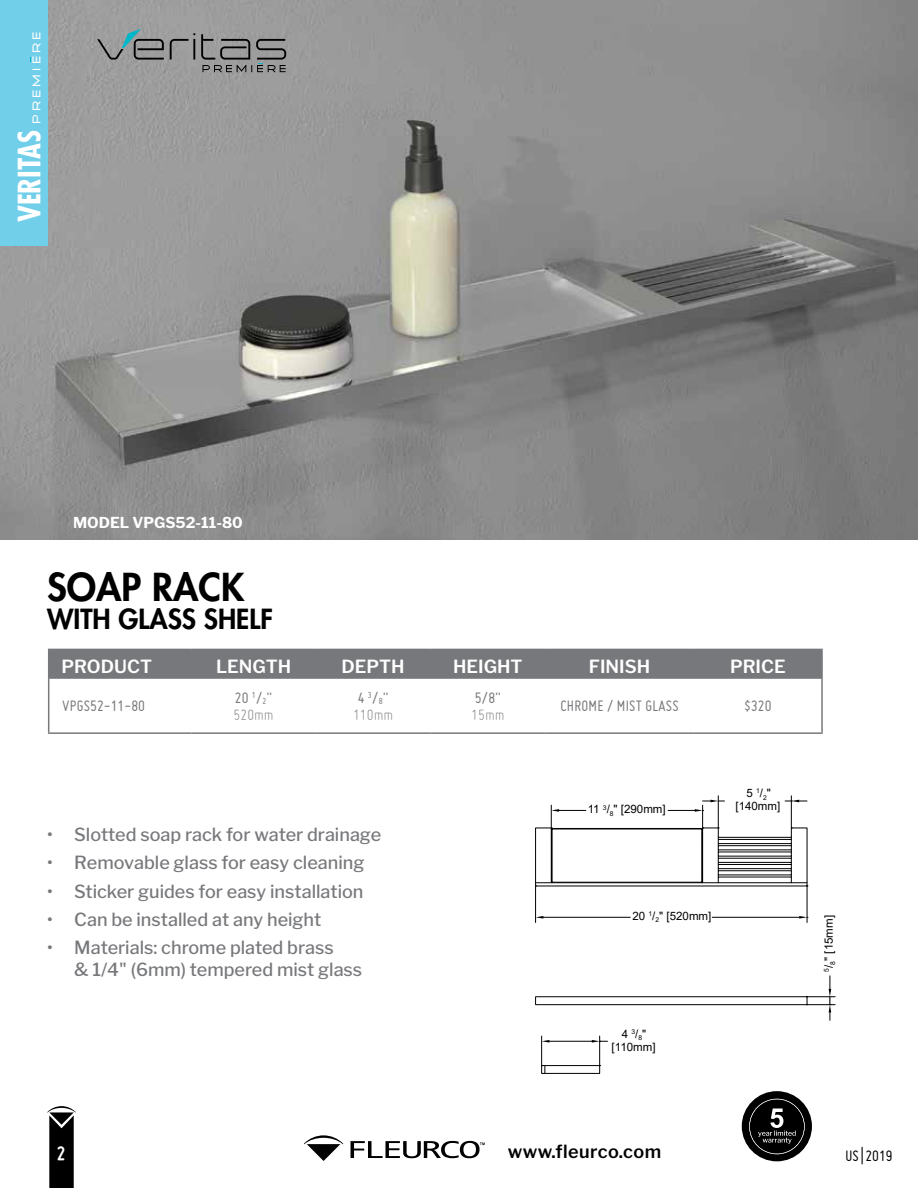
<style>
.page{position:relative;width:918px;height:1188px;background:#fff}
.page>*{position:absolute;margin:0;border:0;box-sizing:border-box;transform-origin:0 0}
.t1{font:800 37.5px "Futura Std";color:#000}
.t2{font:800 27px "Futura Std";color:#000}
.t3{font:700 21px "Miso";color:#fff}
.t4{font:500 18px/21.6px "Libre Franklin";color:#77787b}
.t5{font:600 18px "Libre Franklin";color:#fff}
.t6{font:600 18px "Libre Franklin";letter-spacing:.025em;color:#000}
.t7{font:16.5px "Miso";letter-spacing:.015em;color:#77787b}
.t8{font:300 16.5px/16.5px "Miso";color:#77787b}
.t9{font:16.5px "Miso";letter-spacing:-.01em;color:#000}
.t10{font:700 15px "Libre Franklin";color:#fff}
.t11{font:14.4px "Radiometry";letter-spacing:.26em;color:#fff}
.t12{font:11.55px/13px "Arial";color:#000;text-align:center}
.s1{font-family:"Futura Std";font-weight:700;font-stretch:condensed;font-size:30px}
.s2{font-weight:400}
.s3{font-weight:400;font-size:9.6px}
</style>
<div class="page">
<img style="left:0;top:0;width:918px;height:540px">
<div style="left:0;top:0;width:47px;height:246px;background:#72cfe9"></div>
<svg style="left:47px;top:1106px;width:29px;height:82px"></svg>
<svg style="left:304px;top:1135px;width:39px;height:26px"></svg>
<svg style="left:351px;top:1141px;width:134px;height:17px"></svg>
<div style="left:742px;top:1091px;width:70px;height:70px;background:#000;border-radius:50%"></div>
<svg style="left:749px;top:1099px;width:56px;height:55px"></svg>
<svg style="left:97px;top:29px;width:189px;height:43px;background:#87898a"></svg>
<hr style="left:535px;top:886px;width:1px;height:37px;background:#000">
<hr style="left:807px;top:886px;width:1px;height:37px;background:#000">
<hr style="left:543px;top:917px;width:87px;height:1px;background:#000">
<hr style="left:712px;top:917px;width:87px;height:1px;background:#000">
<svg style="left:536px;top:916px;width:7px;height:3px"></svg>
<svg style="left:799px;top:916px;width:9px;height:3px"></svg>
<hr style="left:718px;top:796px;width:1px;height:32px;background:#000">
<hr style="left:791px;top:796px;width:1px;height:32px;background:#000">
<svg style="left:535px;top:800px;width:273px;height:87px"></svg>
<svg style="left:535px;top:976px;width:300px;height:44px"></svg>
<div style="left:541px;top:1065px;width:59px;height:9px;border:1px solid #000"></div>
<hr style="left:541px;top:1036px;width:1px;height:30px;background:#000">
<hr style="left:599px;top:1036px;width:1px;height:30px;background:#000">
<hr style="left:549px;top:1041px;width:43px;height:1px;background:#000">
<svg style="left:542px;top:1040px;width:7px;height:3px"></svg>
<svg style="left:542px;top:1065px;width:4px;height:8px"></svg>
<svg style="left:592px;top:1040px;width:16px;height:3px"></svg>
<hr style="left:48px;top:732px;width:144px;height:2px;background:#77787b">
<hr style="left:192px;top:732px;width:124px;height:2px;background:#77787b">
<hr style="left:316px;top:732px;width:115px;height:2px;background:#77787b">
<hr style="left:431px;top:732px;width:114px;height:2px;background:#77787b">
<hr style="left:545px;top:732px;width:149px;height:2px;background:#77787b">
<hr style="left:694px;top:732px;width:129px;height:2px;background:#77787b">
<div style="left:48px;top:649px;width:773px;height:30px;background:#77787b"></div>
<hr style="left:192px;top:649px;width:124px;height:1px;background:#77787b">
<hr style="left:316px;top:649px;width:115px;height:1px;background:#77787b">
<hr style="left:431px;top:649px;width:114px;height:1px;background:#77787b">
<hr style="left:545px;top:649px;width:149px;height:1px;background:#77787b">
<hr style="left:694px;top:649px;width:129px;height:1px;background:#77787b">
<hr style="left:821px;top:650px;width:2px;height:29px;background:#77787b">
<hr style="left:48px;top:679px;width:1px;height:53px;background:#77787b">
<hr style="left:821px;top:679px;width:2px;height:53px;background:#77787b">
<p class="t11" style="left:30px;top:222px;width:193px;rotate:-90deg"><span class="s1">VERITAS</span> PREMIERE</p>
<p class="t10" style="left:73px;top:514px;width:171px">MODEL VPGS52-11-80</p>
<h1 class="t1" style="left:47px;top:563px;width:199px">SOAP RACK</h1>
<h2 class="t2" style="left:47px;top:602px;width:227px">WITH GLASS SHELF</h2>
<p class="t5" style="left:61px;top:655px;width:92px">PRODUCT</p>
<p class="t5" style="left:216px;top:655px;width:77px">LENGTH</p>
<p class="t5" style="left:342px;top:655px;width:65px">DEPTH</p>
<p class="t5" style="left:453px;top:655px;width:71px">HEIGHT</p>
<p class="t5" style="left:589px;top:655px;width:63px">FINISH</p>
<p class="t5" style="left:730px;top:655px;width:57px">PRICE</p>
<p class="t7" style="left:62px;top:697px;width:84px">VPGS52-11-80</p>
<p class="t8" style="left:234px;top:689px;width:42px"><span class="s2">20</span> <sup>1</sup><span class="s2">/</span><span class="s3">2</span><span class="s2">"<br></span>520mm</p>
<p class="t8" style="left:353px;top:689px;width:42px"><span class="s2">4</span> <sup>3</sup><span class="s2">/</span><span class="s3">8</span><span class="s2">"<br></span>110mm</p>
<p class="t7" style="left:475px;top:689px;width:28px">5/8"</p>
<p class="t7" style="left:560px;top:697px;width:120px">CHROME / MIST GLASS</p>
<p class="t7" style="left:744px;top:697px;width:29px">$320</p>
<p class="t8" style="left:471px;top:706px;width:35px">15mm</p>
<p class="t4" style="left:47px;top:824px;width:335px">• Slotted soap rack for water drainage</p>
<p class="t4" style="left:47px;top:852px;width:319px">• Removable glass for easy cleaning</p>
<p class="t4" style="left:47px;top:880px;width:318px">• Sticker guides for easy installation</p>
<p class="t4" style="left:47px;top:909px;width:276px">• Can be installed at any height</p>
<p class="t4" style="left:74px;top:937px;width:290px;text-indent:-27px">• Materials: chrome plated brass<br>&amp; 1/4" (6mm) tempered mist glass</p>
<p class="t12" style="left:588px;top:803px;width:80px">11 <sup>3</sup>/<sub>8</sub>" [290mm]</p>
<p class="t12" style="left:736px;top:787px;width:46px">5 <sup>1</sup>/<sub>2</sub>" [140mm]</p>
<p class="t12" style="left:633px;top:909px;width:80px">20 <sup>1</sup>/<sub>2</sub>" [520mm]</p>
<p class="t12" style="left:612px;top:1027px;width:46px">4 <sup>3</sup>/<sub>8</sub>" [110mm]</p>
<p class="t12" style="left:822px;top:972px;width:58px;rotate:-90deg"><sup>5</sup>/<sub>8</sub>" [15mm]</p>
<p class="t3" style="left:57px;top:1142px;width:10px">2</p>
<p class="t6" style="left:508px;top:1141px;width:155px">www.fleurco.com</p>
<p class="t9" style="left:846px;top:1147px;width:48px">US | 2019</p>
</div>
